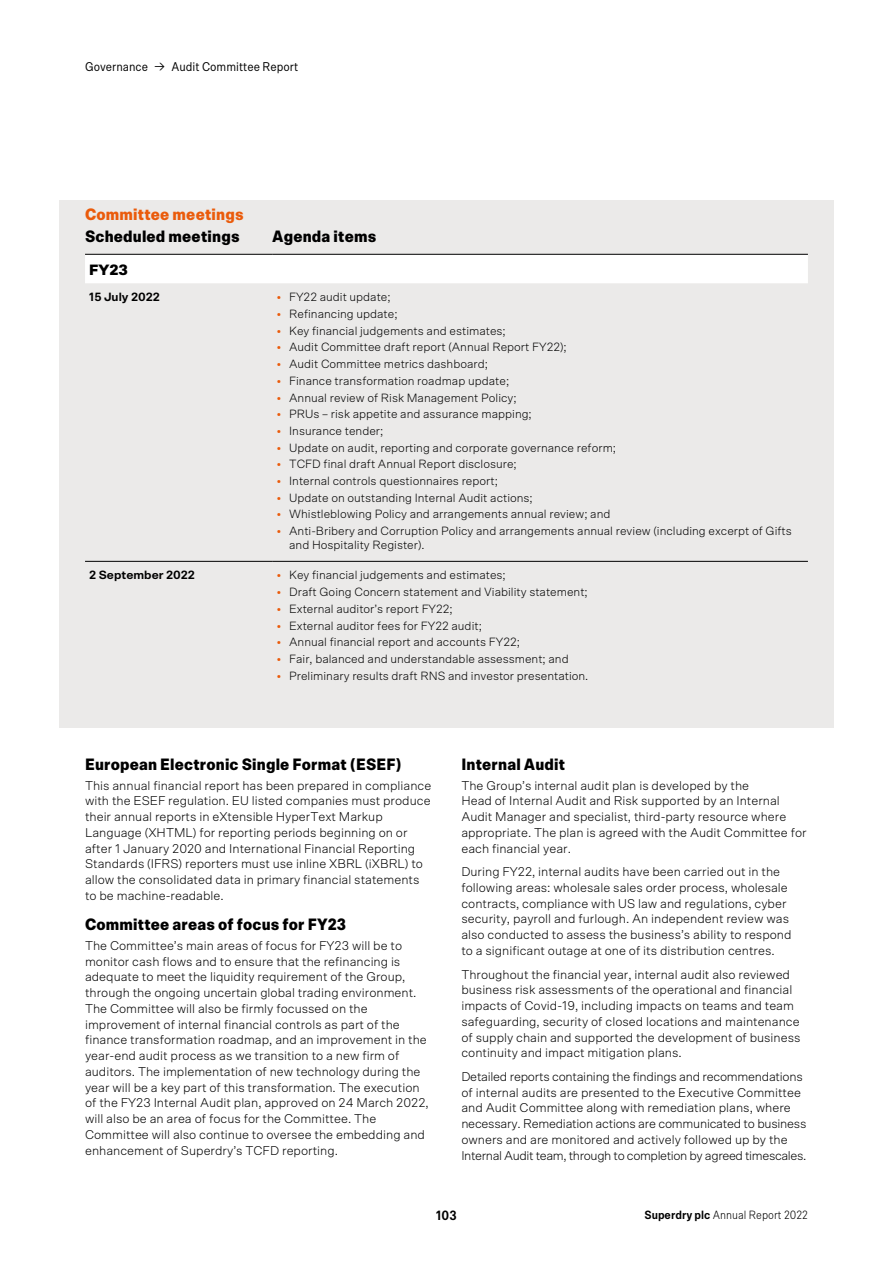
<style>
.page{position:relative;width:893px;height:1263px;background:#fff}
.page>*{position:absolute;margin:0;border:0;box-sizing:border-box;transform-origin:0 0}
.t1{font:900 16.5px "Scto Grotesk B";letter-spacing:.01em;color:#000}
.t2{font:900 16.5px "Scto Grotesk B";letter-spacing:.01em;color:#ea5b0b}
.t3{font:900 15px "Scto Grotesk A";color:#000}
.t4{font:700 13.5px "Scto Grotesk B";color:#000}
.t5{font:300 12.75px/15.8px "Scto Grotesk A";color:#000}
.t6{font:300 12.75px/15.8px "Scto Grotesk A";letter-spacing:-.02em;color:#000}
.t7{font:12.75px "Scto Grotesk B";color:#000}
.t8{font:300 12px/13.5px "Scto Grotesk A";color:#000}
.t9{font:300 12px "Scto Grotesk B";color:#000}
.t10{font:700 12px "Scto Grotesk A";color:#000}
.s1{color:#ea5b0b}
.s2{font-weight:700}
</style>
<div class="page">
<div style="left:60px;top:200px;width:773px;height:527px;background:#ebeae9"></div>
<div style="left:85px;top:255px;width:723px;height:28px;background:#fff"></div>
<hr style="left:85px;top:254px;width:187px;height:1px;background:#000">
<hr style="left:272px;top:254px;width:536px;height:1px;background:#000">
<hr style="left:85px;top:561px;width:187px;height:1px;background:#000">
<hr style="left:272px;top:561px;width:536px;height:1px;background:#000">
<p class="t7" style="left:85px;top:59px;width:215px">Governance → Audit Committee Report</p>
<p class="t2" style="left:85px;top:204px;width:160px">Committee meetings</p>
<p class="t1" style="left:85px;top:226px;width:156px">Scheduled meetings</p>
<p class="t1" style="left:272px;top:226px;width:106px">Agenda items</p>
<p class="t3" style="left:89px;top:260px;width:40px">FY23</p>
<p class="t10" style="left:89px;top:290px;width:72px">15 July 2022</p>
<p class="t8" style="left:276px;top:290px;width:116px"><span class="s1">•</span> FY22 audit update;</p>
<p class="t8" style="left:276px;top:307px;width:123px"><span class="s1">•</span> Refinancing update;</p>
<p class="t8" style="left:276px;top:324px;width:231px"><span class="s1">•</span> Key financial judgements and estimates;</p>
<p class="t8" style="left:276px;top:340px;width:292px"><span class="s1">•</span> Audit Committee draft report (Annual Report FY22);</p>
<p class="t8" style="left:276px;top:357px;width:213px"><span class="s1">•</span> Audit Committee metrics dashboard;</p>
<p class="t8" style="left:276px;top:374px;width:234px"><span class="s1">•</span> Finance transformation roadmap update;</p>
<p class="t8" style="left:276px;top:390px;width:242px"><span class="s1">•</span> Annual review of Risk Management Policy;</p>
<p class="t8" style="left:276px;top:407px;width:257px"><span class="s1">•</span> PRUs – risk appetite and assurance mapping;</p>
<p class="t8" style="left:276px;top:424px;width:109px"><span class="s1">•</span> Insurance tender;</p>
<p class="t8" style="left:276px;top:441px;width:341px"><span class="s1">•</span> Update on audit, reporting and corporate governance reform;</p>
<p class="t8" style="left:276px;top:457px;width:242px"><span class="s1">•</span> TCFD final draft Annual Report disclosure;</p>
<p class="t8" style="left:276px;top:474px;width:223px"><span class="s1">•</span> Internal controls questionnaires report;</p>
<p class="t8" style="left:276px;top:491px;width:258px"><span class="s1">•</span> Update on outstanding Internal Audit actions;</p>
<p class="t8" style="left:276px;top:507px;width:336px"><span class="s1">•</span> Whistleblowing Policy and arrangements annual review; and</p>
<p class="t8" style="left:289px;top:524px;width:504px;text-indent:-13px"><span class="s1">•</span> Anti-Bribery and Corruption Policy and arrangements annual review (including excerpt of Gifts and Hospitality Register).</p>
<p class="t10" style="left:89px;top:568px;width:107px">2 September 2022</p>
<p class="t8" style="left:276px;top:568px;width:231px"><span class="s1">•</span> Key financial judgements and estimates;</p>
<p class="t8" style="left:276px;top:585px;width:313px"><span class="s1">•</span> Draft Going Concern statement and Viability statement;</p>
<p class="t8" style="left:276px;top:602px;width:178px"><span class="s1">•</span> External auditor’s report FY22;</p>
<p class="t8" style="left:276px;top:618px;width:207px"><span class="s1">•</span> External auditor fees for FY22 audit;</p>
<p class="t8" style="left:276px;top:635px;width:245px"><span class="s1">•</span> Annual financial report and accounts FY22;</p>
<p class="t8" style="left:276px;top:652px;width:294px"><span class="s1">•</span> Fair, balanced and understandable assessment; and</p>
<p class="t8" style="left:276px;top:669px;width:313px"><span class="s1">•</span> Preliminary results draft RNS and investor presentation.</p>
<p class="t1" style="left:85px;top:754px;width:318px">European Electronic Single Format (ESEF)</p>
<p class="t5" style="left:85px;top:777px;width:348px">This annual financial report has been prepared in compliance with the ESEF regulation. EU listed companies must produce their annual reports in eXtensible HyperText Markup Language (XHTML) for reporting periods beginning on or after 1 January 2020 and International Financial Reporting Standards (IFRS) reporters must use inline XBRL (iXBRL) to allow the consolidated data in primary financial statements to be machine-readable.</p>
<p class="t1" style="left:85px;top:914px;width:263px">Committee areas of focus for FY23</p>
<p class="t5" style="left:85px;top:937px;width:345px">The Committee’s main areas of focus for FY23 will be to monitor cash flows and to ensure that the refinancing is adequate to meet the liquidity requirement of the Group, through the ongoing uncertain global trading environment.<br>The Committee will also be firmly focussed on the improvement of internal financial controls as part of the finance transformation roadmap, and an improvement in the year-end audit process as we transition to a new firm of auditors. The implementation of new technology during the year will be a key part of this transformation. The execution of the FY23 Internal Audit plan, approved on 24 March 2022, will also be an area of focus for the Committee. The Committee will also continue to oversee the embedding and enhancement of Superdry’s TCFD reporting.</p>
<p class="t1" style="left:461px;top:754px;width:105px">Internal Audit</p>
<p class="t5" style="left:461px;top:777px;width:347px">The Group’s internal audit plan is developed by the<br>Head of Internal Audit and Risk supported by an Internal Audit Manager and specialist, third-party resource where appropriate. The plan is agreed with the Audit Committee for each financial year.</p>
<p class="t5" style="left:461px;top:864px;width:332px">During FY22, internal audits have been carried out in the following areas: wholesale sales order process, wholesale contracts, compliance with US law and regulations, cyber security, payroll and furlough. An independent review was also conducted to assess the business’s ability to respond to a significant outage at one of its distribution centres.</p>
<p class="t5" style="left:461px;top:966px;width:341px">Throughout the financial year, internal audit also reviewed business risk assessments of the operational and financial impacts of Covid-19, including impacts on teams and team safeguarding, security of closed locations and maintenance of supply chain and supported the development of business continuity and impact mitigation plans.</p>
<p class="t6" style="left:461px;top:1068px;width:347px">Detailed reports containing the findings and recommendations of internal audits are presented to the Executive Committee and Audit Committee along with remediation plans, where necessary. Remediation actions are communicated to business owners and are monitored and actively followed up by the Internal Audit team, through to completion by agreed timescales.</p>
<p class="t4" style="left:436px;top:1207px;width:22px">103</p>
<p class="t9" style="left:644px;top:1207px;width:165px"><span class="s2">Superdry plc</span> Annual Report 2022</p>
</div>
